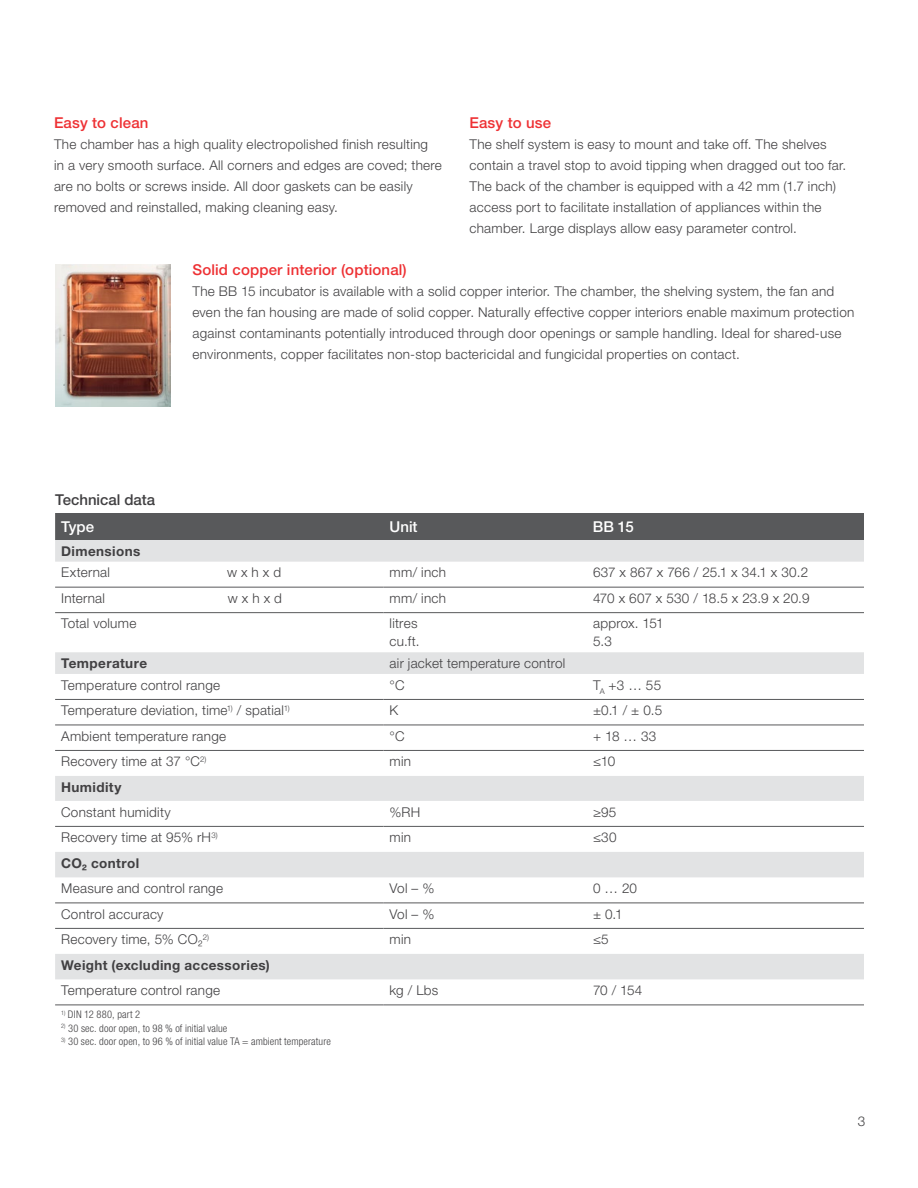
<style>
.page{position:relative;width:918px;height:1188px;background:#fff}
.page>*{position:absolute;margin:0;border:0;box-sizing:border-box;transform-origin:0 0}
.t1{font:500 15px "Helvetica Neue LTW1 G";letter-spacing:.01em;color:#ee3134}
.t2{font:500 15px "Helvetica Neue LTW1 G";color:#414042}
.t3{font:500 15px "Helvetica Neue LTW1 G";color:#fff}
.t4{font:300 13.5px/21px "Helvetica Neue LTW1 G";letter-spacing:.02em;color:#414042}
.t5{font:700 13.5px "Helvetica Neue LTW1 G";letter-spacing:.03em;color:#414042}
.t6{font:300 13.5px "Helvetica Neue LTW1 G";color:#414042}
.t7{font:300 condensed 10.5px "Helvetica Neue LTW1 G";letter-spacing:.015em;color:#414042}
</style>
<div class="page">
<img style="left:56px;top:265px;width:115px;height:141px">
<div style="left:55px;top:513px;width:809px;height:27px;background:#58595b"></div>
<svg style="left:55px;top:540px;width:809px;height:439px"></svg>
<hr style="left:55px;top:587px;width:329px;height:1px;background:#58595b">
<hr style="left:55px;top:699px;width:329px;height:1px;background:#58595b">
<hr style="left:55px;top:725px;width:329px;height:1px;background:#58595b">
<hr style="left:55px;top:903px;width:329px;height:1px;background:#58595b">
<hr style="left:384px;top:587px;width:203px;height:1px;background:#58595b">
<hr style="left:587px;top:587px;width:277px;height:1px;background:#58595b">
<hr style="left:384px;top:699px;width:203px;height:1px;background:#58595b">
<hr style="left:587px;top:699px;width:277px;height:1px;background:#58595b">
<hr style="left:384px;top:725px;width:203px;height:1px;background:#58595b">
<hr style="left:587px;top:725px;width:277px;height:1px;background:#58595b">
<hr style="left:384px;top:903px;width:203px;height:1px;background:#58595b">
<hr style="left:587px;top:903px;width:277px;height:1px;background:#58595b">
<hr style="left:55px;top:612px;width:329px;height:1px;background:#58595b">
<hr style="left:384px;top:612px;width:203px;height:1px;background:#58595b">
<hr style="left:587px;top:612px;width:277px;height:1px;background:#58595b">
<hr style="left:55px;top:750px;width:329px;height:1px;background:#58595b">
<hr style="left:384px;top:750px;width:203px;height:1px;background:#58595b">
<hr style="left:587px;top:750px;width:277px;height:1px;background:#58595b">
<hr style="left:55px;top:826px;width:329px;height:1px;background:#58595b">
<hr style="left:384px;top:826px;width:203px;height:1px;background:#58595b">
<hr style="left:587px;top:826px;width:277px;height:1px;background:#58595b">
<hr style="left:55px;top:928px;width:329px;height:1px;background:#58595b">
<hr style="left:384px;top:928px;width:203px;height:1px;background:#58595b">
<hr style="left:587px;top:928px;width:277px;height:1px;background:#58595b">
<hr style="left:55px;top:1005px;width:329px;height:1px;background:#58595b">
<hr style="left:384px;top:1005px;width:203px;height:1px;background:#58595b">
<hr style="left:587px;top:1005px;width:277px;height:1px;background:#58595b">
<p class="t1" style="left:54px;top:113px;width:96px">Easy to clean</p>
<p class="t4" style="left:54px;top:133px;width:389px">The chamber has a high quality electropolished finish resulting<br>in a very smooth surface. All corners and edges are coved; there are no bolts or screws inside. All door gaskets can be easily removed and reinstalled, making cleaning easy.</p>
<p class="t1" style="left:470px;top:113px;width:83px">Easy to use</p>
<p class="t4" style="left:470px;top:133px;width:378px">The shelf system is easy to mount and take off. The shelves contain a travel stop to avoid tipping when dragged out too far.<br>The back of the chamber is equipped with a 42 mm (1.7 inch) access port to facilitate installation of appliances within the chamber. Large displays allow easy parameter control.</p>
<p class="t1" style="left:192px;top:260px;width:216px">Solid copper interior (optional)</p>
<p class="t4" style="left:192px;top:280px;width:663px">The BB 15 incubator is available with a solid copper interior. The chamber, the shelving system, the fan and even the fan housing are made of solid copper. Naturally effective copper interiors enable maximum protection against contaminants potentially introduced through door openings or sample handling. Ideal for shared-use environments, copper facilitates non-stop bactericidal and fungicidal properties on contact.</p>
<p class="t2" style="left:55px;top:490px;width:102px">Technical data</p>
<p class="t3" style="left:61px;top:517px;width:34px">Type</p>
<p class="t3" style="left:390px;top:517px;width:29px">Unit</p>
<p class="t3" style="left:593px;top:517px;width:42px">BB 15</p>
<p class="t5" style="left:61px;top:543px;width:81px">Dimensions</p>
<p class="t4" style="left:61px;top:562px;width:50px">External</p>
<p class="t4" style="left:227px;top:562px;width:56px">w x h x d</p>
<p class="t4" style="left:390px;top:562px;width:58px">mm/ inch</p>
<p class="t4" style="left:593px;top:562px;width:217px">637 x 867 x 766 / 25.1 x 34.1 x 30.2</p>
<p class="t4" style="left:61px;top:587px;width:45px">Internal</p>
<p class="t4" style="left:228px;top:587px;width:56px">w x h x d</p>
<p class="t4" style="left:390px;top:587px;width:58px">mm/ inch</p>
<p class="t6" style="left:593px;top:590px;width:218px">470 x 607 x 530 / 18.5 x 23.9 x 20.9</p>
<p class="t4" style="left:61px;top:613px;width:77px">Total volume</p>
<p class="t4" style="left:390px;top:614px;width:31px;line-height:18px">litres cu.ft.</p>
<p class="t4" style="left:593px;top:614px;width:72px;line-height:18px">approx. 151<br>5.3</p>
<p class="t5" style="left:61px;top:655px;width:88px">Temperature</p>
<p class="t4" style="left:390px;top:653px;width:177px">air jacket temperature control</p>
<p class="t4" style="left:61px;top:674px;width:161px">Temperature control range</p>
<p class="t4" style="left:390px;top:674px;width:17px">°C</p>
<p class="t4" style="left:593px;top:674px;width:70px">T<sub>A</sub> +3 … 55</p>
<p class="t4" style="left:61px;top:700px;width:230px">Temperature deviation, time<sup>1)</sup> / spatial<sup>1)</sup></p>
<p class="t4" style="left:390px;top:700px;width:10px">K</p>
<p class="t4" style="left:593px;top:700px;width:71px">±0.1 / ± 0.5</p>
<p class="t4" style="left:61px;top:725px;width:167px">Ambient temperature range</p>
<p class="t4" style="left:390px;top:725px;width:17px">°C</p>
<p class="t4" style="left:593px;top:725px;width:65px">+ 18 … 33</p>
<p class="t4" style="left:61px;top:751px;width:147px">Recovery time at 37 °C<sup>2)</sup></p>
<p class="t4" style="left:390px;top:751px;width:23px">min</p>
<p class="t4" style="left:593px;top:751px;width:24px">≤10</p>
<p class="t5" style="left:61px;top:778px;width:62px">Humidity</p>
<p class="t4" style="left:61px;top:801px;width:111px">Constant humidity</p>
<p class="t4" style="left:390px;top:801px;width:32px">%RH</p>
<p class="t4" style="left:593px;top:801px;width:25px">≥95</p>
<p class="t4" style="left:61px;top:827px;width:158px">Recovery time at 95% rH<sup>3)</sup></p>
<p class="t4" style="left:390px;top:827px;width:23px">min</p>
<p class="t4" style="left:593px;top:827px;width:25px">≤30</p>
<p class="t5" style="left:61px;top:854px;width:80px">CO₂ control</p>
<p class="t4" style="left:61px;top:878px;width:163px">Measure and control range</p>
<p class="t4" style="left:390px;top:878px;width:46px">Vol – %</p>
<p class="t4" style="left:593px;top:878px;width:46px">0 … 20</p>
<p class="t4" style="left:61px;top:903px;width:104px">Control accuracy</p>
<p class="t4" style="left:390px;top:903px;width:46px">Vol – %</p>
<p class="t4" style="left:593px;top:903px;width:31px">± 0.1</p>
<p class="t4" style="left:61px;top:929px;width:150px">Recovery time, 5% CO₂<sup>2)</sup></p>
<p class="t4" style="left:390px;top:929px;width:23px">min</p>
<p class="t4" style="left:593px;top:929px;width:17px">≤5</p>
<p class="t5" style="left:61px;top:956px;width:210px">Weight (excluding accessories)</p>
<p class="t4" style="left:61px;top:980px;width:161px">Temperature control range</p>
<p class="t4" style="left:390px;top:980px;width:50px">kg / Lbs</p>
<p class="t4" style="left:593px;top:980px;width:51px">70 / 154</p>
<p class="t7" style="left:61px;top:1009px;width:81px"><sup>1)</sup> DIN 12 880, part 2</p>
<p class="t7" style="left:61px;top:1022px;width:168px"><sup>2)</sup> 30 sec. door open, to 98 % of initial value</p>
<p class="t7" style="left:61px;top:1036px;width:271px"><sup>3)</sup> 30 sec. door open, to 96 % of initial value TA = ambient temperature</p>
<p class="t4" style="left:858px;top:1110px;width:9px">3</p>
</div>
